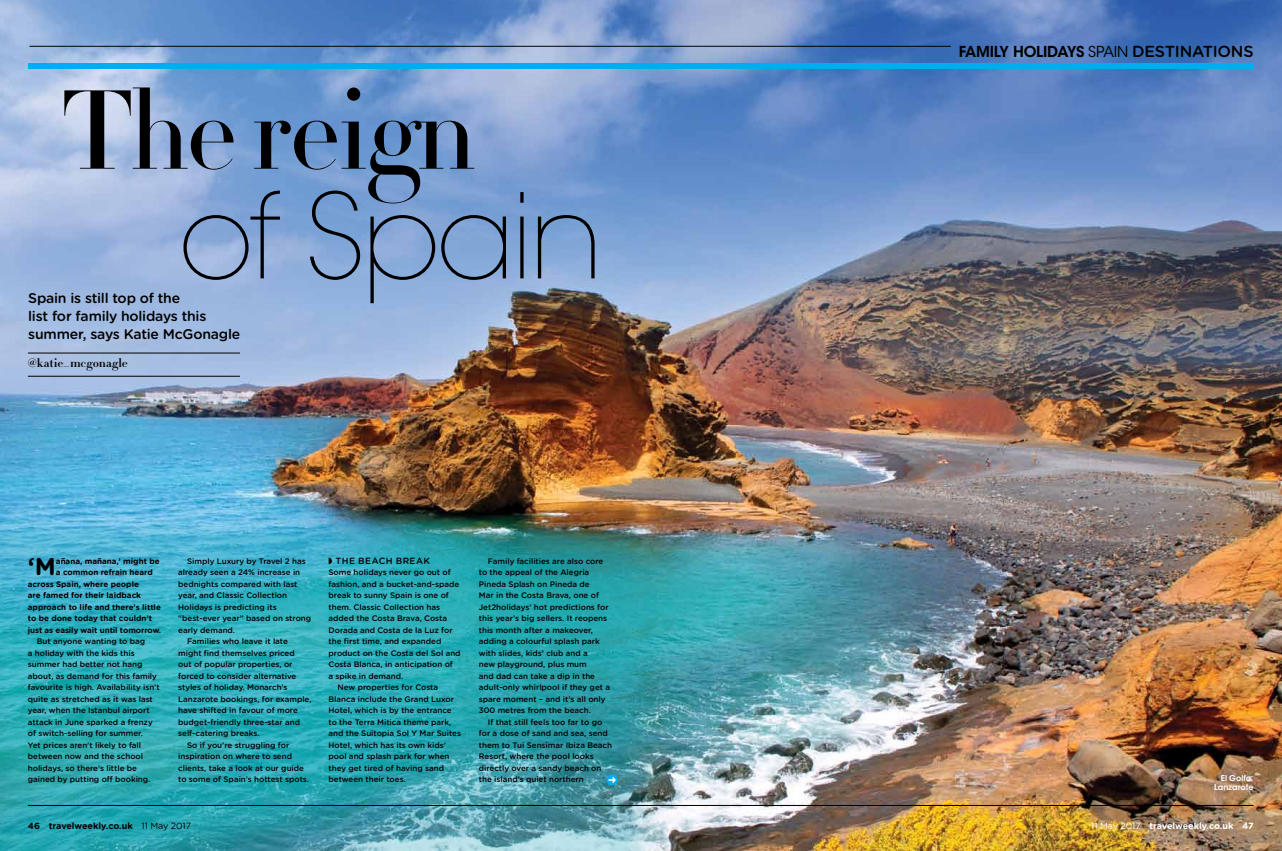
<style>
.page{position:relative;width:1282px;height:851px;background:#fff}
.page>*{position:absolute;margin:0;border:0;box-sizing:border-box;transform-origin:0 0}
.t1{font:200 116.5px "ITC Avant Garde Std";letter-spacing:-.035em;color:#000}
.t2{font:500 110.4px "Didot HTF 42";letter-spacing:-.02em;color:#000}
.t3{font:700 24.3px "Gotham Rounded";color:#000}
.t4{font:600 15px "ITC Avant Garde Std";letter-spacing:-.02em;color:#000}
.t5{font:500 14px/18px "Gotham Rounded";letter-spacing:-.015em;color:#000}
.t6{font:700 12px "Didot HTF 06";letter-spacing:.01em;color:#000}
.t7{font:700 9px "Gotham Rounded";letter-spacing:-.005em;color:#000}
.t8{font:700 9px "Gotham Rounded";letter-spacing:-.01em;color:#fff}
.t9{font:500 9px "Gotham Rounded";letter-spacing:.05em;color:#000}
.t10{font:500 8px/11.5px "Gotham Rounded";letter-spacing:-.005em;color:#000}
.t11{font:700 8px "Gotham Rounded";color:#000}
.t12{font:600 8px/9.5px "ITC Avant Garde Std";letter-spacing:.005em;color:#fff;text-align:right}
.s1{font-weight:400}
.s2{font-family:"Gotham Rounded";font-weight:500;font-size:16px}
</style>
<div class="page">
<img style="left:0;top:0;width:1281px;height:850px">
<img style="left:0;top:519px;width:669px;height:331px">
<hr style="left:28px;top:805px;width:1225px;height:1px;background:#000">
<div style="left:28px;top:63px;width:1225px;height:6px;background:#00aeef"></div>
<hr style="left:29px;top:46px;width:921px;height:1px;background:#000">
<hr style="left:28px;top:353px;width:212px;height:1px;background:#000">
<hr style="left:28px;top:376px;width:212px;height:1px;background:#000">
<svg style="left:606px;top:774px;width:11px;height:11px"></svg>
<svg style="left:608px;top:777px;width:8px;height:5px"></svg>
<svg style="left:329px;top:557px;width:3px;height:7px"></svg>
<h2 class="t2" style="left:62px;top:63px;width:415px">The reign</h2>
<h1 class="t1" style="left:179px;top:168px;width:426px">of Spain</h1>
<h3 class="t5" style="left:28px;top:288px;width:214px">Spain is still top of the<br>list for family holidays this summer, says Katie McGonagle</h3>
<h3 class="t6" style="left:28px;top:355px;width:102px">@katie_mcgonagle</h3>
<h3 class="t3" style="left:28px;top:549px;width:30px">‘M</h3>
<p class="t11" style="left:56px;top:555px;width:105px">añana, mañana,’ might be</p>
<p class="t11" style="left:56px;top:566px;width:98px">a common refrain heard</p>
<p class="t11" style="left:28px;top:578px;width:113px">across Spain, where people</p>
<p class="t11" style="left:28px;top:589px;width:115px">are famed for their laidback</p>
<p class="t11" style="left:28px;top:601px;width:135px">approach to life and there’s little</p>
<p class="t11" style="left:28px;top:612px;width:126px">to be done today that couldn’t</p>
<p class="t11" style="left:28px;top:624px;width:135px">just as easily wait until tomorrow.</p>
<p class="t10" style="left:28px;top:635px;width:133px;text-indent:9px">But anyone wanting to bag<br>a holiday with the kids this summer had better not hang about, as demand for this family favourite is high. Availability isn’t quite as stretched as it was last year, when the Istanbul airport attack in June sparked a frenzy of switch-selling for summer.<br>Yet prices aren’t likely to fall between now and the school holidays, so there’s little be gained by putting off booking.</p>
<p class="t10" style="left:187px;top:555px;width:120px">Simply Luxury by Travel 2 has</p>
<p class="t10" style="left:178px;top:566px;width:123px">already seen a 24% increase in</p>
<p class="t10" style="left:178px;top:578px;width:121px">bednights compared with last</p>
<p class="t10" style="left:178px;top:589px;width:110px">year, and Classic Collection</p>
<p class="t10" style="left:178px;top:600px;width:100px">Holidays is predicting its</p>
<p class="t10" style="left:178px;top:612px;width:134px">“best‑ever year” based on strong</p>
<p class="t10" style="left:178px;top:623px;width:58px">early demand.</p>
<p class="t10" style="left:187px;top:635px;width:102px">Families who leave it late</p>
<p class="t10" style="left:178px;top:646px;width:118px">might find themselves priced</p>
<p class="t10" style="left:178px;top:658px;width:116px">out of popular properties, or</p>
<p class="t10" style="left:178px;top:669px;width:120px">forced to consider alternative</p>
<p class="t10" style="left:178px;top:681px;width:111px">styles of holiday. Monarch’s</p>
<p class="t10" style="left:178px;top:692px;width:135px">Lanzarote bookings, for example,</p>
<p class="t10" style="left:178px;top:704px;width:121px">have shifted in favour of more</p>
<p class="t10" style="left:178px;top:715px;width:123px">budget‑friendly three‑star and</p>
<p class="t10" style="left:178px;top:727px;width:83px">self-catering breaks.</p>
<p class="t10" style="left:187px;top:738px;width:104px">So if you’re struggling for</p>
<p class="t10" style="left:178px;top:750px;width:115px">inspiration on where to send</p>
<p class="t10" style="left:178px;top:761px;width:127px">clients, take a look at our guide</p>
<p class="t10" style="left:178px;top:773px;width:132px">to some of Spain’s hottest spots.</p>
<p class="t9" style="left:335px;top:554px;width:96px">THE BEACH BREAK</p>
<p class="t10" style="left:328px;top:566px;width:124px">Some holidays never go out of</p>
<p class="t10" style="left:328px;top:578px;width:132px">fashion, and a bucket-and-spade</p>
<p class="t10" style="left:328px;top:589px;width:122px">break to sunny Spain is one of</p>
<p class="t10" style="left:328px;top:601px;width:113px">them. Classic Collection has</p>
<p class="t10" style="left:328px;top:612px;width:120px">added the Costa Brava, Costa</p>
<p class="t10" style="left:328px;top:624px;width:126px">Dorada and Costa de la Luz for</p>
<p class="t10" style="left:328px;top:635px;width:114px">the first time, and expanded</p>
<p class="t10" style="left:328px;top:647px;width:134px">product on the Costa del Sol and</p>
<p class="t10" style="left:328px;top:658px;width:126px">Costa Blanca, in anticipation of</p>
<p class="t10" style="left:328px;top:670px;width:76px">a spike in demand.</p>
<p class="t10" style="left:337px;top:681px;width:102px">N ew properties for Costa</p>
<p class="t10" style="left:328px;top:693px;width:127px">Blanca include the Grand Luxor</p>
<p class="t10" style="left:328px;top:704px;width:125px">Hotel, which is by the entrance</p>
<p class="t10" style="left:328px;top:716px;width:124px">to the Terra Mitica theme park,</p>
<p class="t10" style="left:328px;top:727px;width:134px">and the Suitopia Sol Y Mar Suites</p>
<p class="t10" style="left:328px;top:739px;width:119px">Hotel, which has its own kids’</p>
<p class="t10" style="left:328px;top:750px;width:122px">pool and splash park for when</p>
<p class="t10" style="left:328px;top:762px;width:117px">they get tired of having sand</p>
<p class="t10" style="left:328px;top:773px;width:79px">between their toes.</p>
<p class="t10" style="left:479px;top:555px;width:133px;text-indent:9px">Family facilities are also core to the appeal of the Alegria<br>Pineda Splash on Pineda de<br>Mar in the Costa Brava, one of<br>Jet2holidays’ hot predictions for this year’s big sellers. It reopens this month after a makeover, adding a colourful splash park with slides, kids’ club and a<br>new playground, plus mum<br>and dad can take a dip in the adult-only whirlpool if they get a spare moment – and it’s all only<br>300 metres from the beach.</p>
<p class="t10" style="left:479px;top:715px;width:135px;text-indent:9px">If that still feels too far to go for a dose of sand and sea, send them to Tui Sensimar I biza Beach<br>Resort, where the pool looks directly over a sandy beach on the island’s quiet northern</p>
<h3 class="t4" style="left:958px;top:42px;width:296px">FAMILY HOLIDAYS <span class="s1">SPAIN</span> <span class="s2">destinations</span></h3>
<p class="t12" style="left:1213px;top:773px;width:41px">El Golfo,<br>Lanzarote</p>
<p class="t7" style="left:28px;top:818px;width:165px">46 travelweekly.co.uk <span class="s1">11 May 2017</span></p>
<p class="t8" style="left:1091px;top:818px;width:164px"><span class="s1">11 May 2017</span> travelweekly.co.uk 47</p>
</div>
